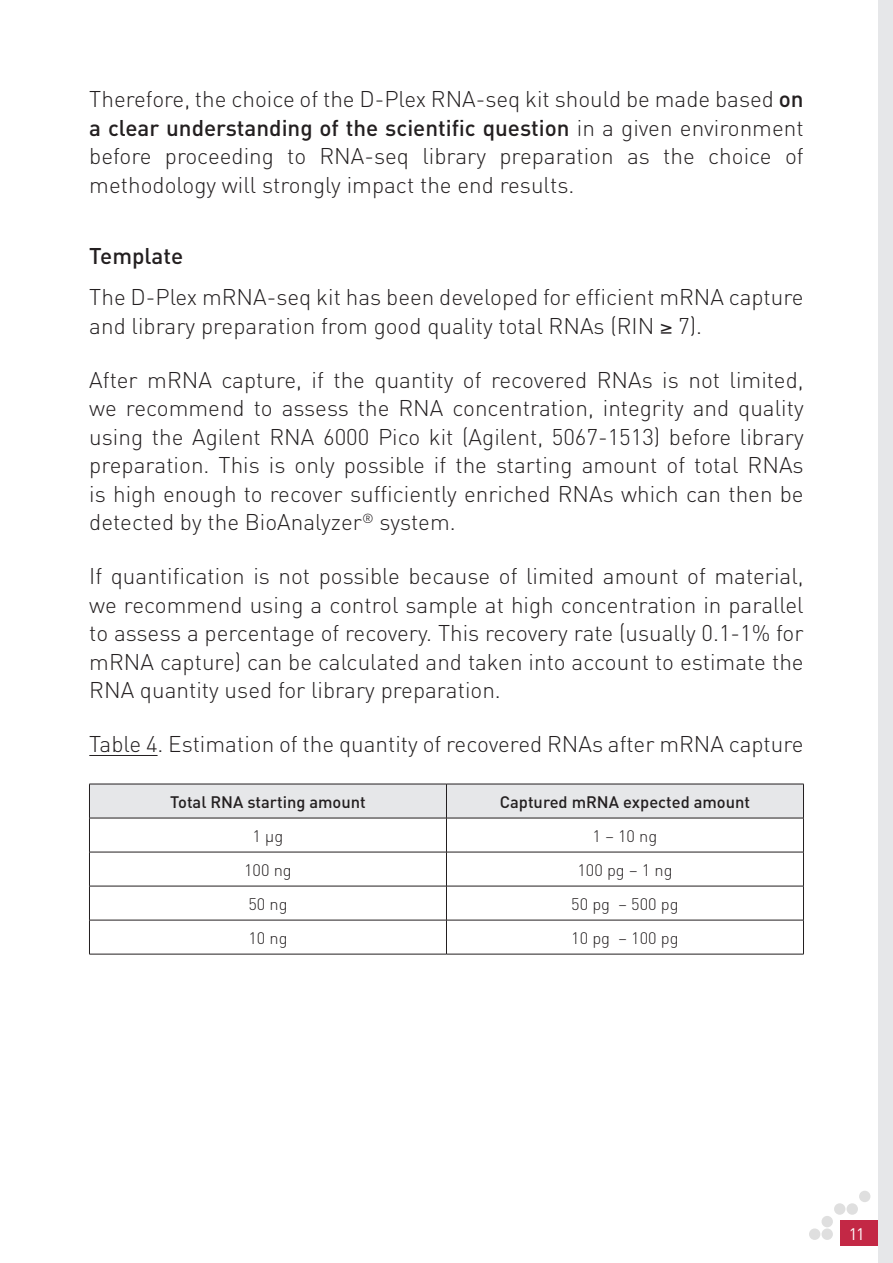
<style>
.page{position:relative;width:893px;height:1263px;background:#fff}
.page>*{position:absolute;margin:0;border:0;box-sizing:border-box;transform-origin:0 0}
.BODY{font:300 22.5px/28.5px "DIN";color:#231f20;text-align:justify}
.t1{font:500 22.5px "DIN";color:#231f20}
.TAB{font:300 16.5px "DIN";color:#231f20}
.TAB_ENTETE{font:500 16.5px "DIN";color:#231f20}
.t2{font:16.5px "DIN";color:#fff}
.s1{font-weight:500}
</style>
<div class="page">
<div style="left:840px;top:1220px;width:53px;height:26px;background:#c32845"></div>
<div style="left:878px;top:0;width:15px;height:1263px;background:#e6e7e9"></div>
<div style="left:821px;top:1228px;width:12px;height:12px;background:#dfdfdf;border-radius:50%"></div>
<div style="left:809px;top:1228px;width:11px;height:12px;background:#dfdfdf;border-radius:50%"></div>
<div style="left:821px;top:1216px;width:12px;height:11px;background:#dfdfdf;border-radius:50%"></div>
<div style="left:834px;top:1203px;width:11px;height:12px;background:#dfdfdf;border-radius:50%"></div>
<div style="left:847px;top:1203px;width:11px;height:12px;background:#dfdfdf;border-radius:50%"></div>
<div style="left:859px;top:1191px;width:11px;height:11px;background:#dfdfdf;border-radius:50%"></div>
<hr style="left:89px;top:755px;width:69px;height:1px;background:#231f20">
<div style="left:90px;top:785px;width:713px;height:33px;background:#e6e7e9"></div>
<hr style="left:89px;top:886px;width:357px;height:1px;background:#231f20">
<hr style="left:89px;top:920px;width:357px;height:1px;background:#231f20">
<hr style="left:89px;top:954px;width:357px;height:1px;background:#231f20">
<hr style="left:446px;top:886px;width:358px;height:1px;background:#231f20">
<hr style="left:446px;top:920px;width:358px;height:1px;background:#231f20">
<hr style="left:446px;top:954px;width:358px;height:1px;background:#231f20">
<hr style="left:89px;top:784px;width:357px;height:1px;background:#231f20">
<hr style="left:89px;top:784px;width:1px;height:34px;background:#231f20">
<hr style="left:446px;top:784px;width:358px;height:1px;background:#231f20">
<hr style="left:446px;top:784px;width:1px;height:34px;background:#231f20">
<hr style="left:803px;top:784px;width:1px;height:34px;background:#231f20">
<hr style="left:89px;top:818px;width:357px;height:1px;background:#231f20">
<hr style="left:89px;top:818px;width:1px;height:34px;background:#231f20">
<hr style="left:446px;top:818px;width:358px;height:1px;background:#231f20">
<hr style="left:446px;top:818px;width:1px;height:34px;background:#231f20">
<hr style="left:803px;top:818px;width:1px;height:34px;background:#231f20">
<hr style="left:89px;top:852px;width:357px;height:1px;background:#231f20">
<hr style="left:89px;top:852px;width:1px;height:34px;background:#231f20">
<hr style="left:446px;top:852px;width:358px;height:1px;background:#231f20">
<hr style="left:446px;top:852px;width:1px;height:34px;background:#231f20">
<hr style="left:803px;top:852px;width:1px;height:34px;background:#231f20">
<hr style="left:89px;top:886px;width:1px;height:34px;background:#231f20">
<hr style="left:446px;top:886px;width:1px;height:34px;background:#231f20">
<hr style="left:803px;top:886px;width:1px;height:34px;background:#231f20">
<hr style="left:89px;top:920px;width:1px;height:34px;background:#231f20">
<hr style="left:446px;top:920px;width:1px;height:34px;background:#231f20">
<hr style="left:803px;top:920px;width:1px;height:34px;background:#231f20">
<p class="BODY" style="left:89px;top:85px;width:716px">Therefore, the choice of the D-Plex RNA-seq kit should be made based <span class="s1">on a clear understanding of the scientific question</span> in a given environment before proceeding to RNA-seq library preparation as the choice of methodology will strongly impact the end results.</p>
<h3 class="t1" style="left:89px;top:241px;width:95px">Template</h3>
<p class="BODY" style="left:89px;top:283px;width:716px">The D-Plex mRNA-seq kit has been developed for efficient mRNA capture and library preparation from good quality total RNAs (RIN ≥ 7).</p>
<p class="BODY" style="left:89px;top:365px;width:716px">After mRNA capture, if the quantity of recovered RNAs is not limited, we recommend to assess the RNA concentration, integrity and quality using the Agilent RNA 6000 Pico kit (Agilent, 5067-1513) before library preparation. This is only possible if the starting amount of total RNAs is high enough to recover sufficiently enriched RNAs which can then be detected by the BioAnalyzer<sup>®</sup> system.</p>
<p class="BODY" style="left:89px;top:562px;width:716px">If quantification is not possible because of limited amount of material, we recommend using a control sample at high concentration in parallel to assess a percentage of recovery. This recovery rate (usually 0.1-1% for mRNA capture) can be calculated and taken into account to estimate the RNA quantity used for library preparation.</p>
<p class="BODY" style="left:89px;top:730px;width:716px">Table 4. Estimation of the quantity of recovered RNAs after mRNA capture</p>
<p class="TAB_ENTETE" style="left:170px;top:791px;width:197px">Total RNA starting amount</p>
<p class="TAB_ENTETE" style="left:500px;top:791px;width:252px">Captured mRNA expected amount</p>
<p class="TAB" style="left:253px;top:825px;width:32px">1 µg</p>
<p class="TAB" style="left:593px;top:825px;width:66px">1 – 10 ng</p>
<p class="TAB" style="left:244px;top:860px;width:49px">100 ng</p>
<p class="TAB" style="left:577px;top:860px;width:97px">100 pg – 1 ng</p>
<p class="TAB" style="left:248px;top:894px;width:41px">50 ng</p>
<p class="TAB" style="left:571px;top:894px;width:109px">50 pg – 500 pg</p>
<p class="TAB" style="left:248px;top:928px;width:41px">10 ng</p>
<p class="TAB" style="left:571px;top:928px;width:109px">10 pg – 100 pg</p>
<p class="t2" style="left:849px;top:1224px;width:17px">11</p>
</div>
